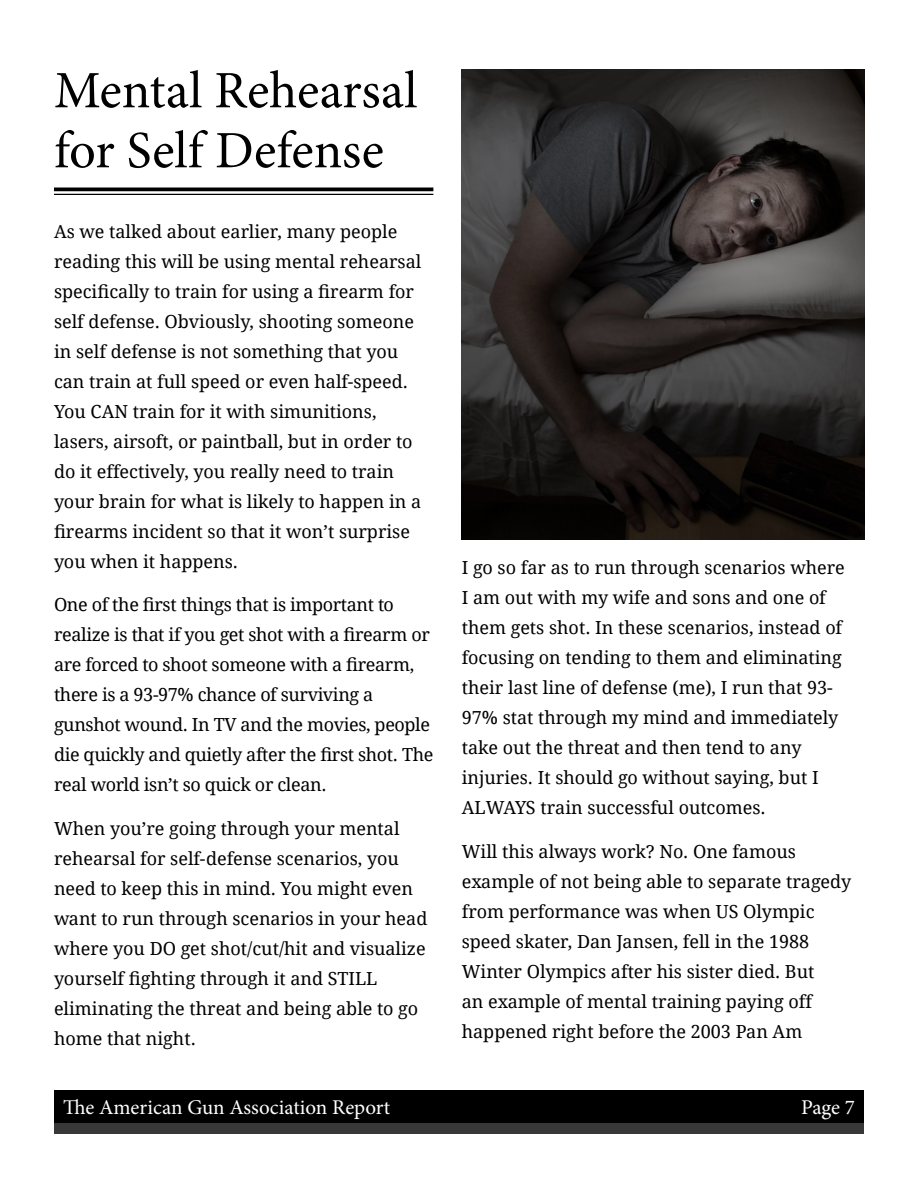
<style>
.page{position:relative;width:918px;height:1188px;background:#fff}
.page>*{position:absolute;margin:0;border:0;box-sizing:border-box;transform-origin:0 0}
.t1{font:52.5px/60px "Minion Pro";color:#000}
.t2{font:21px "Minion Pro";color:#fff}
.t3{font:18px/30px "Droid Serif";color:#000}
.t4{font:18px/30px "Droid Serif";letter-spacing:-.02em;color:#000}
</style>
<div class="page">
<div style="left:54px;top:1090px;width:810px;height:33px;background:#000"></div>
<div style="left:54px;top:1123px;width:810px;height:11px;background:#383839"></div>
<hr style="left:54px;top:194px;width:379px;height:1px;background:#000">
<hr style="left:54px;top:188px;width:379px;height:3px;background:#000">
<img style="left:462px;top:69px;width:402px;height:471px">
<h1 class="t1" style="left:54px;top:61px;width:365px">Mental Rehearsal for Self Defense</h1>
<p class="t3" style="left:54px;top:216px;width:369px">As we talked about earlier, many people reading this will be using mental rehearsal specifically to train for using a firearm for self defense. Obviously, shooting someone in self defense is not something that you can train at full speed or even half-speed.<br>You CAN train for it with simunitions, lasers, airsoft, or paintball, but in order to do it effectively, you really need to train your brain for what is likely to happen in a firearms incident so that it won’t surprise you when it happens.</p>
<p class="t4" style="left:54px;top:590px;width:381px">One of the first things that is important to realize is that if you get shot with a firearm or are forced to shoot someone with a firearm, there is a 93-97% chance of surviving a gunshot wound. In TV and the movies, people die quickly and quietly after the first shot. The real world isn’t so quick or clean.</p>
<p class="t3" style="left:54px;top:814px;width:375px">When you’re going through your mental rehearsal for self-defense scenarios, you need to keep this in mind. You might even want to run through scenarios in your head where you DO get shot/cut/hit and visualize yourself fighting through it and STILL eliminating the threat and being able to go home that night.</p>
<p class="t3" style="left:462px;top:553px;width:385px">I go so far as to run through scenarios where I am out with my wife and sons and one of them gets shot. In these scenarios, instead of focusing on tending to them and eliminating their last line of defense (me), I run that 93- 97% stat through my mind and immediately take out the threat and then tend to any injuries. It should go without saying, but I ALWAYS train successful outcomes.</p>
<p class="t3" style="left:462px;top:836px;width:391px">Will this always work? No. One famous example of not being able to separate tragedy from performance was when US Olympic speed skater, Dan Jansen, fell in the 1988<br>Winter Olympics after his sister died. But<br>an example of mental training paying off happened right before the 2003 Pan Am</p>
<p class="t2" style="left:63px;top:1093px;width:329px">The American Gun Association Report</p>
<p class="t2" style="left:801px;top:1093px;width:55px">Page 7</p>
</div>
